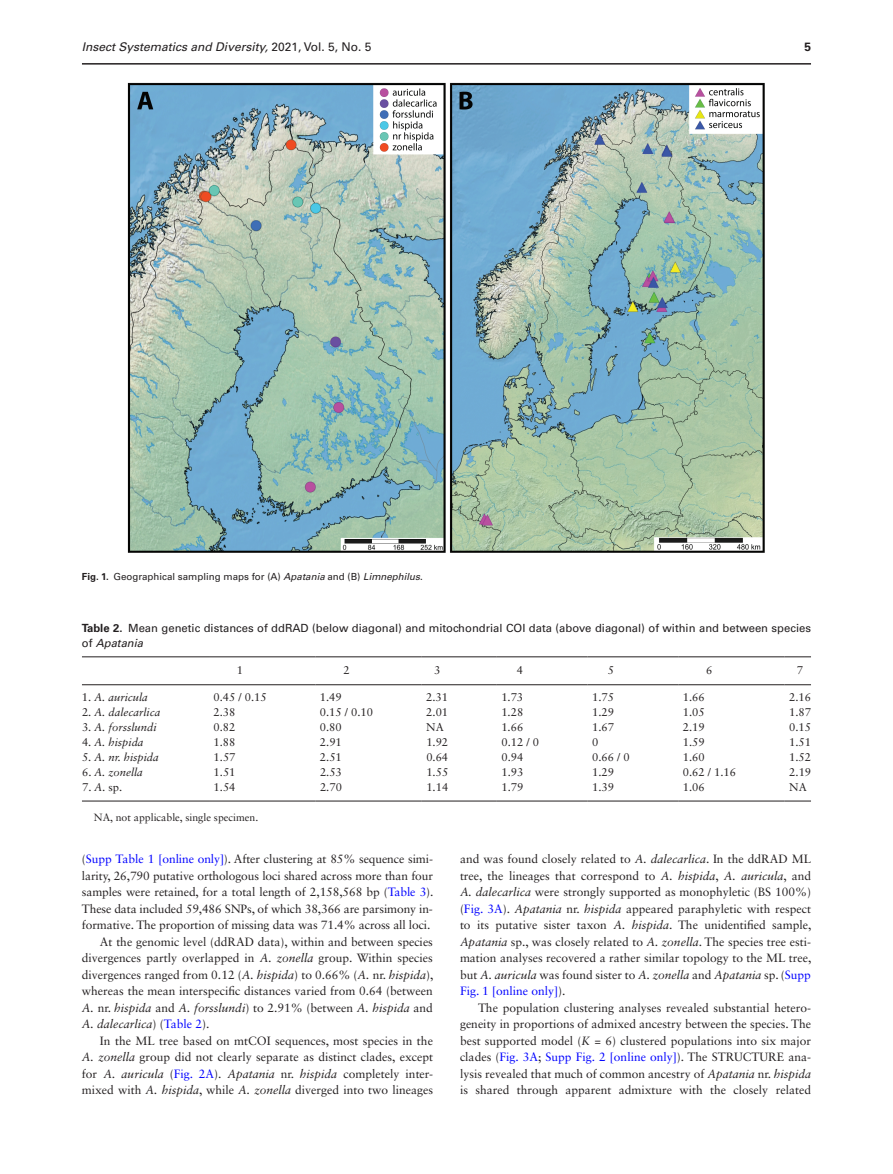
<style>
.page{position:relative;width:893px;height:1174px;background:#fff}
.page>*{position:absolute;margin:0;border:0;box-sizing:border-box;transform-origin:0 0}
.t1{font:12px/16.5px "Sabon LT Std";color:#231f20;text-align:justify}
.t2{font:italic 12px "Sabon LT Std";color:#231f20}
.t3{font:italic 12px "Univers LT Std";color:#231f20}
.t4{font:700 12px "Univers LT Std";color:#231f20}
.t5{font:11.25px "Sabon LT Std";color:#231f20}
.t6{font:11.25px/15px "Univers LT Std";color:#231f20}
.t7{font:italic 11.25px "Sabon LT Std";color:#231f20}
.t8{font:10.5px "Sabon LT Std";color:#231f20}
.t9{font:9.75px "Univers LT Std";color:#231f20}
.s1{font-style:normal}
.s2{font-weight:700}
.s3{font-style:italic}
.s4{color:#00f}
.s5{font-style:normal;color:#00f}
</style>
<div class="page">
<hr style="left:82px;top:63px;width:729px;height:2px;background:#231f20">
<img style="left:128px;top:82px;width:637px;height:471px">
<hr style="left:82px;top:656px;width:127px;height:1px;background:#231f20">
<hr style="left:209px;top:656px;width:106px;height:1px;background:#231f20">
<hr style="left:315px;top:656px;width:107px;height:1px;background:#231f20">
<hr style="left:422px;top:656px;width:75px;height:1px;background:#231f20">
<hr style="left:497px;top:656px;width:90px;height:1px;background:#231f20">
<hr style="left:587px;top:656px;width:91px;height:1px;background:#231f20">
<hr style="left:678px;top:656px;width:107px;height:1px;background:#231f20">
<svg style="left:785px;top:656px;width:26px;height:1px"></svg>
<hr style="left:82px;top:684px;width:127px;height:1px;background:#231f20">
<hr style="left:209px;top:684px;width:106px;height:1px;background:#231f20">
<hr style="left:315px;top:684px;width:107px;height:1px;background:#231f20">
<hr style="left:422px;top:684px;width:75px;height:1px;background:#231f20">
<hr style="left:497px;top:684px;width:90px;height:1px;background:#231f20">
<hr style="left:587px;top:684px;width:91px;height:1px;background:#231f20">
<hr style="left:678px;top:684px;width:107px;height:1px;background:#231f20">
<svg style="left:785px;top:684px;width:26px;height:1px"></svg>
<hr style="left:82px;top:800px;width:127px;height:1px;background:#231f20">
<hr style="left:209px;top:800px;width:106px;height:1px;background:#231f20">
<hr style="left:315px;top:800px;width:107px;height:1px;background:#231f20">
<hr style="left:422px;top:800px;width:75px;height:1px;background:#231f20">
<hr style="left:497px;top:800px;width:90px;height:1px;background:#231f20">
<hr style="left:587px;top:800px;width:91px;height:1px;background:#231f20">
<hr style="left:678px;top:800px;width:107px;height:1px;background:#231f20">
<svg style="left:785px;top:800px;width:26px;height:1px"></svg>
<p class="t3" style="left:82px;top:40px;width:291px">Insect Systematics and Diversity, <span class="s1">2021, Vol. 5, No. 5</span></p>
<p class="t4" style="left:804px;top:40px;width:8px">5</p>
<p class="t9" style="left:82px;top:571px;width:342px"><span class="s2">Fig. 1.</span> Geographical sampling maps for (A) <span class="s3">Apatania</span> and (B) <span class="s3">Limnephilus</span>.</p>
<p class="t6" style="left:82px;top:621px;width:730px"><span class="s2">Table 2.</span> Mean genetic distances of ddRAD (below diagonal) and mitochondrial COI data (above diagonal) of within and between species of <span class="s3">Apatania</span></p>
<p class="t5" style="left:237px;top:663px;width:8px">1</p>
<p class="t5" style="left:343px;top:663px;width:8px">2</p>
<p class="t5" style="left:434px;top:663px;width:8px">3</p>
<p class="t5" style="left:517px;top:663px;width:8px">4</p>
<p class="t5" style="left:608px;top:663px;width:8px">5</p>
<p class="t5" style="left:706px;top:663px;width:8px">6</p>
<p class="t5" style="left:797px;top:663px;width:8px">7</p>
<p class="t7" style="left:82px;top:690px;width:67px"><span class="s1">1.</span> A. auricula</p>
<p class="t5" style="left:214px;top:690px;width:55px">0.45 / 0.15</p>
<p class="t5" style="left:320px;top:690px;width:23px">1.49</p>
<p class="t5" style="left:426px;top:690px;width:23px">2.31</p>
<p class="t5" style="left:501px;top:690px;width:23px">1.73</p>
<p class="t5" style="left:592px;top:690px;width:23px">1.75</p>
<p class="t5" style="left:683px;top:690px;width:23px">1.66</p>
<p class="t5" style="left:789px;top:690px;width:23px">2.16</p>
<p class="t7" style="left:82px;top:705px;width:80px"><span class="s1">2.</span> A. dalecarlica</p>
<p class="t5" style="left:214px;top:705px;width:23px">2.38</p>
<p class="t5" style="left:320px;top:705px;width:55px">0.15 / 0.10</p>
<p class="t5" style="left:426px;top:705px;width:23px">2.01</p>
<p class="t5" style="left:501px;top:705px;width:23px">1.28</p>
<p class="t5" style="left:592px;top:705px;width:23px">1.29</p>
<p class="t5" style="left:683px;top:705px;width:23px">1.05</p>
<p class="t5" style="left:789px;top:705px;width:23px">1.87</p>
<p class="t7" style="left:82px;top:720px;width:76px"><span class="s1">3.</span> A. forsslundi</p>
<p class="t5" style="left:214px;top:720px;width:23px">0.82</p>
<p class="t5" style="left:320px;top:720px;width:23px">0.80</p>
<p class="t5" style="left:426px;top:720px;width:19px">NA</p>
<p class="t5" style="left:501px;top:720px;width:23px">1.66</p>
<p class="t5" style="left:592px;top:720px;width:23px">1.67</p>
<p class="t5" style="left:683px;top:720px;width:23px">2.19</p>
<p class="t5" style="left:789px;top:720px;width:23px">0.15</p>
<p class="t7" style="left:82px;top:735px;width:63px"><span class="s1">4.</span> A. hispida</p>
<p class="t5" style="left:214px;top:735px;width:23px">1.88</p>
<p class="t5" style="left:320px;top:735px;width:23px">2.91</p>
<p class="t5" style="left:426px;top:735px;width:23px">1.92</p>
<p class="t5" style="left:501px;top:735px;width:39px">0.12 / 0</p>
<p class="t5" style="left:592px;top:735px;width:8px">0</p>
<p class="t5" style="left:683px;top:735px;width:23px">1.59</p>
<p class="t5" style="left:789px;top:735px;width:23px">1.51</p>
<p class="t7" style="left:82px;top:750px;width:78px"><span class="s1">5.</span> A. nr. hispida</p>
<p class="t5" style="left:214px;top:750px;width:23px">1.57</p>
<p class="t5" style="left:320px;top:750px;width:23px">2.51</p>
<p class="t5" style="left:426px;top:750px;width:23px">0.64</p>
<p class="t5" style="left:501px;top:750px;width:23px">0.94</p>
<p class="t5" style="left:592px;top:750px;width:39px">0.66 / 0</p>
<p class="t5" style="left:683px;top:750px;width:23px">1.60</p>
<p class="t5" style="left:789px;top:750px;width:23px">1.52</p>
<p class="t7" style="left:82px;top:765px;width:62px"><span class="s1">6.</span> A. zonella</p>
<p class="t5" style="left:214px;top:765px;width:23px">1.51</p>
<p class="t5" style="left:320px;top:765px;width:23px">2.53</p>
<p class="t5" style="left:426px;top:765px;width:23px">1.55</p>
<p class="t5" style="left:501px;top:765px;width:23px">1.93</p>
<p class="t5" style="left:592px;top:765px;width:23px">1.29</p>
<p class="t5" style="left:683px;top:765px;width:55px">0.62 / 1.16</p>
<p class="t5" style="left:789px;top:765px;width:23px">2.19</p>
<p class="t5" style="left:82px;top:780px;width:42px">7. <span class="s3">A.</span> sp.</p>
<p class="t5" style="left:214px;top:780px;width:23px">1.54</p>
<p class="t5" style="left:320px;top:780px;width:23px">2.70</p>
<p class="t5" style="left:426px;top:780px;width:23px">1.14</p>
<p class="t5" style="left:501px;top:780px;width:23px">1.79</p>
<p class="t5" style="left:592px;top:780px;width:23px">1.39</p>
<p class="t5" style="left:683px;top:780px;width:23px">1.06</p>
<p class="t5" style="left:789px;top:780px;width:19px">NA</p>
<p class="t8" style="left:94px;top:811px;width:166px">NA, not applicable, single specimen.</p>
<p class="t1" style="left:82px;top:850px;width:353px">(<span class="s4">Supp Table 1 [online only]</span>). After clustering at 85% sequence simi-</p>
<p class="t1" style="left:82px;top:867px;width:353px">larity, 26,790 putative orthologous loci shared across more than four</p>
<p class="t1" style="left:82px;top:883px;width:353px">samples were retained, for a total length of 2,158,568 bp (<span class="s4">Table 3</span>).</p>
<p class="t1" style="left:82px;top:900px;width:352px">These data included 59,486 SNPs, of which 38,366 are parsimony in-</p>
<p class="t1" style="left:82px;top:916px;width:350px">formative. The proportion of missing data was 71.4% across all loci.</p>
<p class="t1" style="left:100px;top:933px;width:334px">At the genomic level (ddRAD data), within and between species</p>
<p class="t1" style="left:82px;top:949px;width:352px">divergences partly overlapped in <span class="s3">A. zonella</span> group. Within species</p>
<p class="t1" style="left:82px;top:966px;width:353px">divergences ranged from 0.12 (<span class="s3">A. hispida</span>) to 0.66% (<span class="s3">A.</span> nr. <span class="s3">hispida</span>),</p>
<p class="t1" style="left:82px;top:982px;width:352px">whereas the mean interspecific distances varied from 0.64 (between</p>
<p class="t2" style="left:82px;top:1000px;width:352px">A. <span class="s1">nr.</span> hispida <span class="s1">and</span> A. forsslundi<span class="s1">) to 2.91% (between</span> A. hispida <span class="s1">and</span></p>
<p class="t2" style="left:82px;top:1017px;width:129px">A. dalecarlica<span class="s1">) (</span><span class="s5">Table 2</span><span class="s1">).</span></p>
<p class="t1" style="left:100px;top:1032px;width:334px">In the ML tree based on mtCOI sequences, most species in the</p>
<p class="t1" style="left:82px;top:1048px;width:353px"><span class="s3">A. zonella</span> group did not clearly separate as distinct clades, except</p>
<p class="t1" style="left:82px;top:1065px;width:352px">for <span class="s3">A. auricula</span> (<span class="s4">Fig. 2A</span>). <span class="s3">Apatania</span> nr. <span class="s3">hispida</span> completely inter-</p>
<p class="t1" style="left:82px;top:1081px;width:353px">mixed with <span class="s3">A. hispida</span>, while <span class="s3">A. zonella</span> diverged into two lineages</p>
<p class="t1" style="left:460px;top:850px;width:353px">and was found closely related to <span class="s3">A. dalecarlica</span>. In the ddRAD ML tree, the lineages that correspond to <span class="s3">A. hispida</span>, <span class="s3">A. auricula</span>, and <span class="s3">A. dalecarlica</span> were strongly supported as monophyletic (BS 100%) (<span class="s4">Fig. 3A</span>). <span class="s3">Apatania</span> nr. <span class="s3">hispida</span> appeared paraphyletic with respect to its putative sister taxon <span class="s3">A. hispida</span>. The unidentified sample, <span class="s3">Apatania</span> sp., was closely related to <span class="s3">A. zonella</span>. The species tree esti&shy;mation analyses recovered a rather similar topology to the ML tree, but <span class="s3">A. auricula</span> was found sister to <span class="s3">A. zonella</span> and <span class="s3">Apatania</span> sp. (<span class="s4">Supp Fig. 1 [online only]</span>).</p>
<p class="t1" style="left:460px;top:999px;width:353px;text-indent:18px">The population clustering analyses revealed substantial hetero&shy;geneity in proportions of admixed ancestry between the species. The best supported model (<span class="s3">K</span> = 6) clustered populations into six major clades (<span class="s4">Fig. 3A</span>; <span class="s4">Supp Fig. 2 [online only]</span>). The STRUCTURE ana&shy;lysis revealed that much of common ancestry of <span class="s3">Apatania</span> nr. <span class="s3">hispida </span>is shared through apparent admixture with the closely related</p>
</div>
